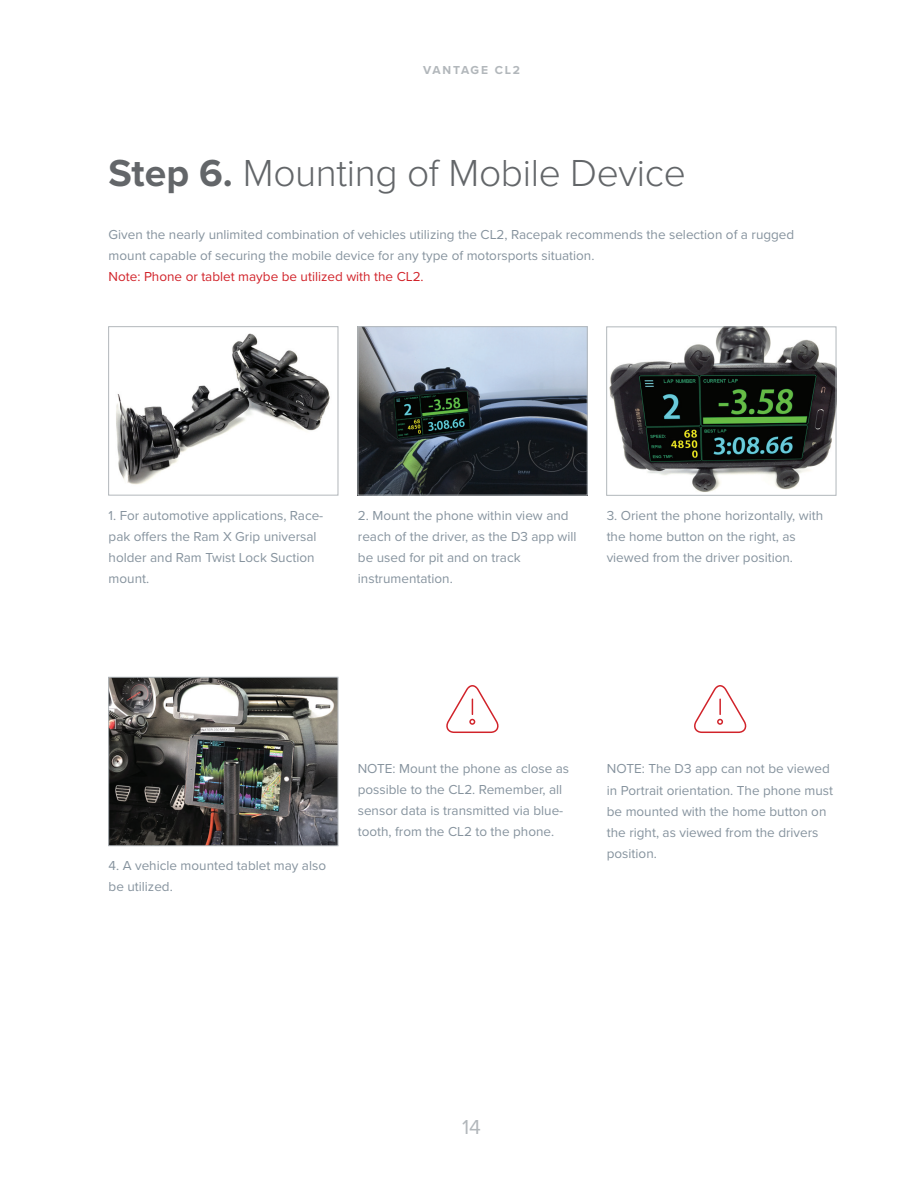
<style>
.page{position:relative;width:918px;height:1188px;background:#fff}
.page>*{position:absolute;margin:0;border:0;box-sizing:border-box;transform-origin:0 0}
.t1{font:300 39px "Proxima Nova";letter-spacing:-.01em;color:#636669}
.t2{font:21px "Proxima Nova";color:#b2b7bb}
.t3{font:13.5px/21px "Proxima Nova";color:#86939e}
.t4{font:13.5px "Proxima Nova";color:#d1232a}
.t5{font:700 12px "Proxima Nova";letter-spacing:.15em;color:#b2b7bb}
.s1{font-weight:700}
</style>
<div class="page">
<img style="left:116px;top:333px;width:214px;height:152px">
<div style="left:108px;top:326px;width:230px;height:169px;border:1px solid #b2b7bb"></div>
<img style="left:110px;top:679px;width:226px;height:165px">
<div style="left:108px;top:677px;width:230px;height:169px;border:1px solid #b2b7bb"></div>
<img style="left:609px;top:329px;width:225px;height:163px">
<div style="left:606px;top:327px;width:230px;height:169px;border:1px solid #b2b7bb"></div>
<img style="left:360px;top:328px;width:225px;height:165px">
<div style="left:358px;top:326px;width:229px;height:169px;border:1px solid #b2b7bb"></div>
<svg style="left:446px;top:685px;width:53px;height:48px"></svg>
<svg style="left:694px;top:685px;width:53px;height:48px"></svg>
<p class="t5" style="left:423px;top:63px;width:99px">VANTAGE CL2</p>
<h1 class="t1" style="left:109px;top:150px;width:579px"><span class="s1">Step 6.</span> Mounting of Mobile Device</h1>
<p class="t3" style="left:109px;top:224px;width:687px">Given the nearly unlimited combination of vehicles utilizing the CL2, Racepak recommends the selection of a rugged mount capable of securing the mobile device for any type of motorsports situation.</p>
<p class="t4" style="left:109px;top:268px;width:317px">Note: Phone or tablet maybe be utilized with the CL2.</p>
<p class="t3" style="left:109px;top:505px;width:216px">1. For automotive applications, Race&shy;pak offers the Ram X Grip universal holder and Ram Twist Lock Suction mount.</p>
<p class="t3" style="left:358px;top:505px;width:220px">2. Mount the phone within view and reach of the driver, as the D3 app will be used for pit and on track instrumentation.</p>
<p class="t3" style="left:607px;top:505px;width:218px">3. Orient the phone horizontally, with the home button on the right, as viewed from the driver position.</p>
<p class="t3" style="left:109px;top:856px;width:219px">4. A vehicle mounted tablet may also be utilized.</p>
<p class="t3" style="left:358px;top:759px;width:213px">NOTE: Mount the phone as close as possible to the CL2. Remember, all sensor data is transmitted via blue&shy;tooth, from the CL2 to the phone.</p>
<p class="t3" style="left:607px;top:759px;width:228px">NOTE: The D3 app can not be viewed in Portrait orientation. The phone must be mounted with the home button on the right, as viewed from the drivers position.</p>
<h2 class="t2" style="left:462px;top:1114px;width:20px">14</h2>
</div>
